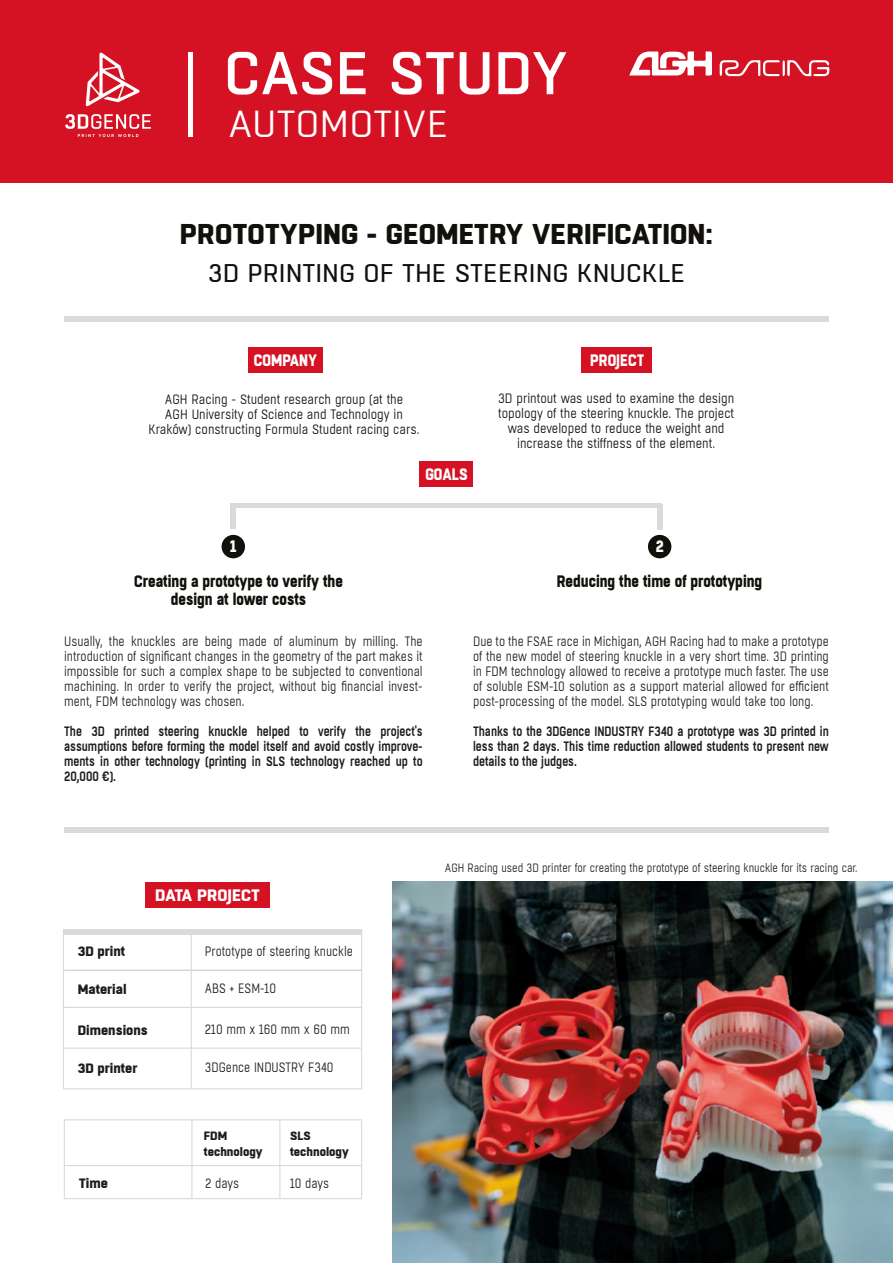
<style>
.page{position:relative;width:893px;height:1263px;background:#fff}
.page>*{position:absolute;margin:0;border:0;box-sizing:border-box;transform-origin:0 0}
.t1{font:500 60px "Boxed";letter-spacing:-.005em;color:#fff}
.t2{font:37.5px "Boxed";color:#fff}
.t3{font:800 28.5px "Boxed";color:#12100b}
.t4{font:25.5px "Boxed";color:#12100b}
.t5{font:800 16.5px/18px "Boxed";color:#12100b;text-align:center;scale:.86 1}
.t6{font:800 16.5px "Boxed";color:#fff;scale:.86 1}
.t7{font:800 16.5px "Boxed";color:#fff}
.t8{font:13.5px/15px "Boxed";color:#1d1d1b;text-align:justify;scale:.82 1}
.t9{font:600 13.5px/15px "Boxed";color:#1d1d1b;text-align:justify;scale:.82 1}
.t10{font:13.5px/15px "Boxed";color:#13110c;text-align:center;scale:.86 1}
.t11{font:800 13.5px "Boxed";color:#1d1d1b}
.t12{font:12px "Boxed";color:#1d1d1b;scale:.82 1}
.t13{font:800 12px/16.5px "Boxed";color:#1d1d1b}
</style>
<div class="page">
<img style="left:393px;top:882px;width:500px;height:381px">
<div style="left:0;top:0;width:893px;height:182px;background:#d51224"></div>
<div style="left:188px;top:53px;width:5px;height:84px;background:#fff"></div>
<div style="left:64px;top:316px;width:764px;height:6px;background:#dbd9da"></div>
<div style="left:146px;top:882px;width:124px;height:25px;background:#d51224"></div>
<div style="left:63px;top:929px;width:299px;height:160px;border:1px solid #dbdad9"></div>
<hr style="left:64px;top:969px;width:297px;height:1px;background:#dbdad9">
<hr style="left:64px;top:1007px;width:297px;height:1px;background:#dbdad9">
<svg style="left:65px;top:114px;width:86px;height:23px"></svg>
<svg style="left:86px;top:53px;width:53px;height:53px"></svg>
<div style="left:63px;top:930px;width:298px;height:5px;background:#dbd9da"></div>
<div style="left:231px;top:503px;width:431px;height:5px;background:#dbd9da"></div>
<div style="left:231px;top:503px;width:5px;height:26px;background:#dbd9da"></div>
<div style="left:657px;top:505px;width:5px;height:25px;background:#dbd9da"></div>
<div style="left:222px;top:535px;width:23px;height:23px;background:#12100b;border-radius:50%"></div>
<div style="left:648px;top:535px;width:23px;height:23px;background:#12100b;border-radius:50%"></div>
<div style="left:248px;top:347px;width:74px;height:25px;background:#d51224"></div>
<div style="left:582px;top:347px;width:70px;height:25px;background:#d51224"></div>
<div style="left:64px;top:827px;width:765px;height:6px;background:#dbd9da"></div>
<hr style="left:64px;top:1047px;width:297px;height:2px;background:#dbdad9">
<div style="left:419px;top:461px;width:54px;height:25px;background:#d51224"></div>
<div style="left:64px;top:1119px;width:298px;height:80px;border:1px solid #dbdad9"></div>
<hr style="left:279px;top:1120px;width:1px;height:79px;background:#dbdad9">
<hr style="left:65px;top:1165px;width:296px;height:1px;background:#dbdad9">
<hr style="left:191px;top:1120px;width:2px;height:79px;background:#dbdad9">
<hr style="left:191px;top:932px;width:1px;height:157px;background:#dbdad9">
<svg style="left:629px;top:51px;width:201px;height:26px"></svg>
<h1 class="t1" style="left:224px;top:35px;width:346px">CASE STUDY</h1>
<h2 class="t2" style="left:228px;top:100px;width:222px">AUTOMOTIVE</h2>
<h3 class="t3" style="left:180px;top:214px;width:534px">PROTOTYPING - GEOMETRY VERIFICATION:</h3>
<h3 class="t4" style="left:208px;top:256px;width:479px">3D PRINTING OF THE STEERING KNUCKLE</h3>
<p class="t6" style="left:254px;top:349px;width:75px">COMPANY</p>
<p class="t10" style="left:149px;top:392px;width:317px">AGH Racing - Student research group (at the<br>AGH University of Science and Technology in<br>Kraków) constructing Formula Student racing cars.</p>
<p class="t6" style="left:425px;top:462px;width:51px">GOALS</p>
<p class="t6" style="left:590px;top:349px;width:64px">PROJECT</p>
<p class="t10" style="left:498px;top:391px;width:276px">3D printout was used to examine the design topology of the steering knuckle. The project was developed to reduce the weight and increase the stiffness of the element.</p>
<p class="t6" style="left:230px;top:534px;width:9px">1</p>
<p class="t6" style="left:656px;top:534px;width:11px">2</p>
<p class="t5" style="left:134px;top:573px;width:244px">Creating a prototype to verify the design at lower costs</p>
<p class="t5" style="left:557px;top:573px;width:241px">Reducing the time of prototyping</p>
<p class="t8" style="left:64px;top:634px;width:439px">Usually, the knuckles are being made of aluminum by milling. The introduction of significant changes in the geometry of the part makes it impossible for such a complex shape to be subjected to conventional machining. In order to verify the project, without big financial invest&shy;ment, FDM technology was chosen.</p>
<p class="t9" style="left:64px;top:724px;width:439px">The 3D printed steering knuckle helped to verify the project's assumptions before forming the model itself and avoid costly improve&shy;ments in other technology (printing in SLS technology reached up to 20,000 €).</p>
<p class="t8" style="left:473px;top:634px;width:435px">Due to the FSAE race in Michigan, AGH Racing had to make a prototype of the new model of steering knuckle in a very short time. 3D printing in FDM technology allowed to receive a prototype much faster. The use of soluble ESM-10 solution as a support material allowed for efficient post-processing of the model. SLS prototyping would take too long.</p>
<p class="t9" style="left:473px;top:724px;width:435px">Thanks to the 3DGence INDUSTRY F340 a prototype was 3D printed in less than 2 days. This time reduction allowed students to present new details to the judges.</p>
<p class="t11" style="left:78px;top:942px;width:49px">3D print</p>
<p class="t7" style="left:155px;top:884px;width:106px">DATA PROJECT</p>
<p class="t8" style="left:205px;top:944px;width:182px">Prototype of steering knuckle</p>
<p class="t11" style="left:78px;top:980px;width:50px">Material</p>
<p class="t8" style="left:205px;top:981px;width:88px">ABS + ESM-10</p>
<p class="t11" style="left:78px;top:1021px;width:72px">Dimensions</p>
<p class="t11" style="left:78px;top:1059px;width:61px">3D printer</p>
<p class="t11" style="left:79px;top:1173px;width:31px">Time</p>
<p class="t8" style="left:205px;top:1022px;width:178px">210 mm x 160 mm x 60 mm</p>
<p class="t8" style="left:205px;top:1060px;width:158px">3DGence INDUSTRY F340</p>
<p class="t13" style="left:204px;top:1128px;width:60px">FDM technology</p>
<p class="t13" style="left:290px;top:1128px;width:60px">SLS technology</p>
<p class="t8" style="left:205px;top:1176px;width:43px">2 days</p>
<p class="t8" style="left:290px;top:1176px;width:49px">10 days</p>
<p class="t12" style="left:445px;top:860px;width:504px">AGH Racing used 3D printer for creating the prototype of steering knuckle for its racing car.</p>
</div>
